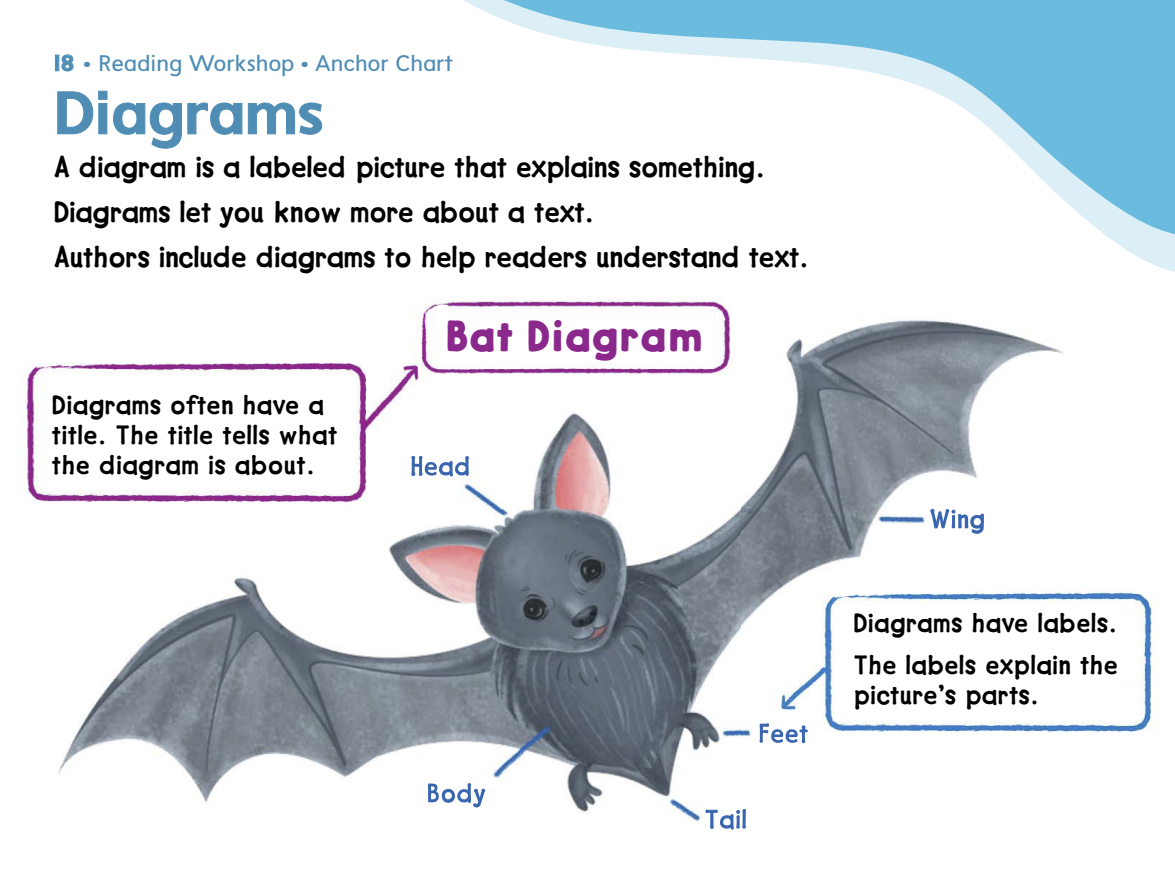
<style>
.page{position:relative;width:1175px;height:891px;background:#fff}
.page>*{position:absolute;margin:0;border:0;box-sizing:border-box;transform-origin:0 0}
.t1{font:700 60px "MH Eelemsans";color:#508db5}
.t2{font:700 43.5px "MMH Tykewriter";letter-spacing:.03em;color:#8b288b}
.t3{font:30px/45px "MMH Tykewriter";letter-spacing:.01em;color:#000}
.t4{font:27px/30px "MMH Tykewriter";letter-spacing:.03em;color:#000}
.t5{font:22.5px "MH Eelemsans";letter-spacing:-.01em;color:#508db5}
.s1{font-weight:700}
</style>
<div class="page">
<svg style="left:1108px;top:237px;width:66px;height:35px;fill:#dceef6"></svg>
<svg style="left:463px;top:0;width:711px;height:237px"></svg>
<div style="left:55px;top:55px;width:4px;height:16px;border:1px solid #508db5"></div>
<svg style="left:61px;top:54px;width:13px;height:18px"></svg>
<svg style="left:57px;top:90px;width:265px;height:59px"></svg>
<img style="left:25px;top:300px;width:1132px;height:523px">
<svg style="left:411px;top:455px;width:58px;height:22px"></svg>
<svg style="left:929px;top:509px;width:55px;height:25px"></svg>
<svg style="left:427px;top:783px;width:58px;height:25px"></svg>
<svg style="left:705px;top:808px;width:41px;height:22px"></svg>
<svg style="left:759px;top:723px;width:49px;height:21px"></svg>
<p class="t5" style="left:54px;top:50px;width:401px"><span class="s1">18 •</span> Reading Workshop <span class="s1">•</span> Anchor Chart</p>
<h1 class="t1" style="left:54px;top:75px;width:271px">Diagrams</h1>
<p class="t3" style="left:54px;top:143px;width:755px">A diagram is a labeled picture that explains something.<br>Diagrams let you know more about a text.<br>Authors include diagrams to help readers understand text.</p>
<p class="t4" style="left:52px;top:389px;width:286px">Diagrams often have a title. The title tells what the diagram is about.</p>
<h2 class="t2" style="left:445px;top:308px;width:259px">Bat Diagram</h2>
<p class="t4" style="left:853px;top:601px;width:266px;line-height:42px">Diagrams have labels.<br>The labels explain the</p>
<p class="t4" style="left:853px;top:679px;width:186px">picture’s parts.</p>
</div>
